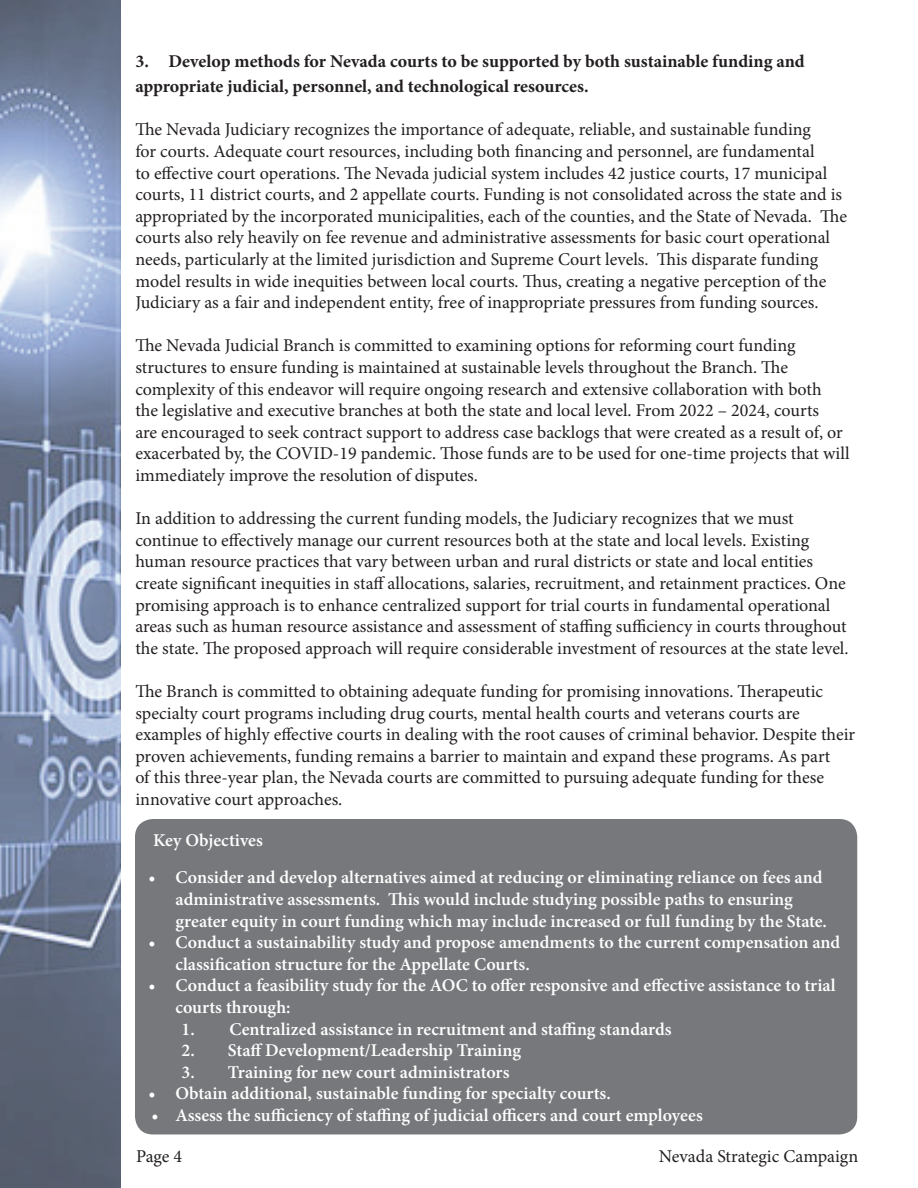
<style>
.page{position:relative;width:918px;height:1188px;background:#fff}
.page>*{position:absolute;margin:0;border:0;box-sizing:border-box;transform-origin:0 0}
.t1{font:18px/21.6px "Minion Pro";color:#231f20}
.t2{font:600 18px/21.6px "Minion Pro";color:#fff}
.t3{font:700 18px/25.2px "Minion Pro";color:#231f20}
</style>
<div class="page">
<img style="left:0;top:0;width:121px;height:1188px">
<div style="left:135px;top:819px;width:722px;height:315px;background:#76787b;border-radius:18px"></div>
<p class="t3" style="left:135px;top:49px;width:671px">3. Develop methods for Nevada courts to be supported by both sustainable funding and appropriate judicial, personnel, and technological resources.</p>
<p class="t1" style="left:135px;top:119px;width:713px">The Nevada Judiciary recognizes the importance of adequate, reliable, and sustainable funding<br>for courts. Adequate court resources, including both financing and personnel, are fundamental<br>to effective court operations. The Nevada judicial system includes 42 justice courts, 17 municipal courts, 11 district courts, and 2 appellate courts. Funding is not consolidated across the state and is appropriated by the incorporated municipalities, each of the counties, and the State of Nevada. The courts also rely heavily on fee revenue and administrative assessments for basic court operational needs, particularly at the limited jurisdiction and Supreme Court levels. This disparate funding model results in wide inequities between local courts. Thus, creating a negative perception of the Judiciary as a fair and independent entity, free of inappropriate pressures from funding sources.</p>
<p class="t1" style="left:135px;top:335px;width:716px">The Nevada Judicial Branch is committed to examining options for reforming court funding structures to ensure funding is maintained at sustainable levels throughout the Branch. The complexity of this endeavor will require ongoing research and extensive collaboration with both<br>the legislative and executive branches at both the state and local level. From 2022 – 2024, courts<br>are encouraged to seek contract support to address case backlogs that were created as a result of, or exacerbated by, the COVID-19 pandemic. Those funds are to be used for one-time projects that will immediately improve the resolution of disputes.</p>
<p class="t1" style="left:135px;top:508px;width:715px">In addition to addressing the current funding models, the Judiciary recognizes that we must continue to effectively manage our current resources both at the state and local levels. Existing human resource practices that vary between urban and rural districts or state and local entities create significant inequities in staff allocations, salaries, recruitment, and retainment practices. One promising approach is to enhance centralized support for trial courts in fundamental operational areas such as human resource assistance and assessment of staffing sufficiency in courts throughout the state. The proposed approach will require considerable investment of resources at the state level.</p>
<p class="t1" style="left:135px;top:681px;width:721px">The Branch is committed to obtaining adequate funding for promising innovations. Therapeutic specialty court programs including drug courts, mental health courts and veterans courts are examples of highly effective courts in dealing with the root causes of criminal behavior. Despite their proven achievements, funding remains a barrier to maintain and expand these programs. As part<br>of this three-year plan, the Nevada courts are committed to pursuing adequate funding for these innovative court approaches.</p>
<p class="t2" style="left:153px;top:829px;width:111px">Key Objectives</p>
<p class="t2" style="left:176px;top:867px;width:653px;text-indent:-27px">• Consider and develop alternatives aimed at reducing or eliminating reliance on fees and administrative assessments. This would include studying possible paths to ensuring greater equity in court funding which may include increased or full funding by the State.</p>
<p class="t2" style="left:176px;top:932px;width:666px;text-indent:-27px">• Conduct a sustainability study and propose amendments to the current compensation and classification structure for the Appellate Courts.</p>
<p class="t2" style="left:176px;top:975px;width:662px;text-indent:-27px">• Conduct a feasibility study for the AOC to offer responsive and effective assistance to trial courts through:</p>
<p class="t2" style="left:181px;top:1018px;width:492px">1. Centralized assistance in recruitment and staffing standards</p>
<p class="t2" style="left:181px;top:1040px;width:341px">2. Staff Development/Leadership Training</p>
<p class="t2" style="left:181px;top:1061px;width:329px">3. Training for new court administrators</p>
<p class="t2" style="left:148px;top:1083px;width:464px">• Obtain additional, sustainable funding for specialty courts.</p>
<p class="t2" style="left:151px;top:1104px;width:553px">• Assess the sufficiency of staffing of judicial officers and court employees</p>
<p class="t1" style="left:136px;top:1146px;width:48px">Page 4</p>
<p class="t1" style="left:659px;top:1146px;width:201px">Nevada Strategic Campaign</p>
</div>
